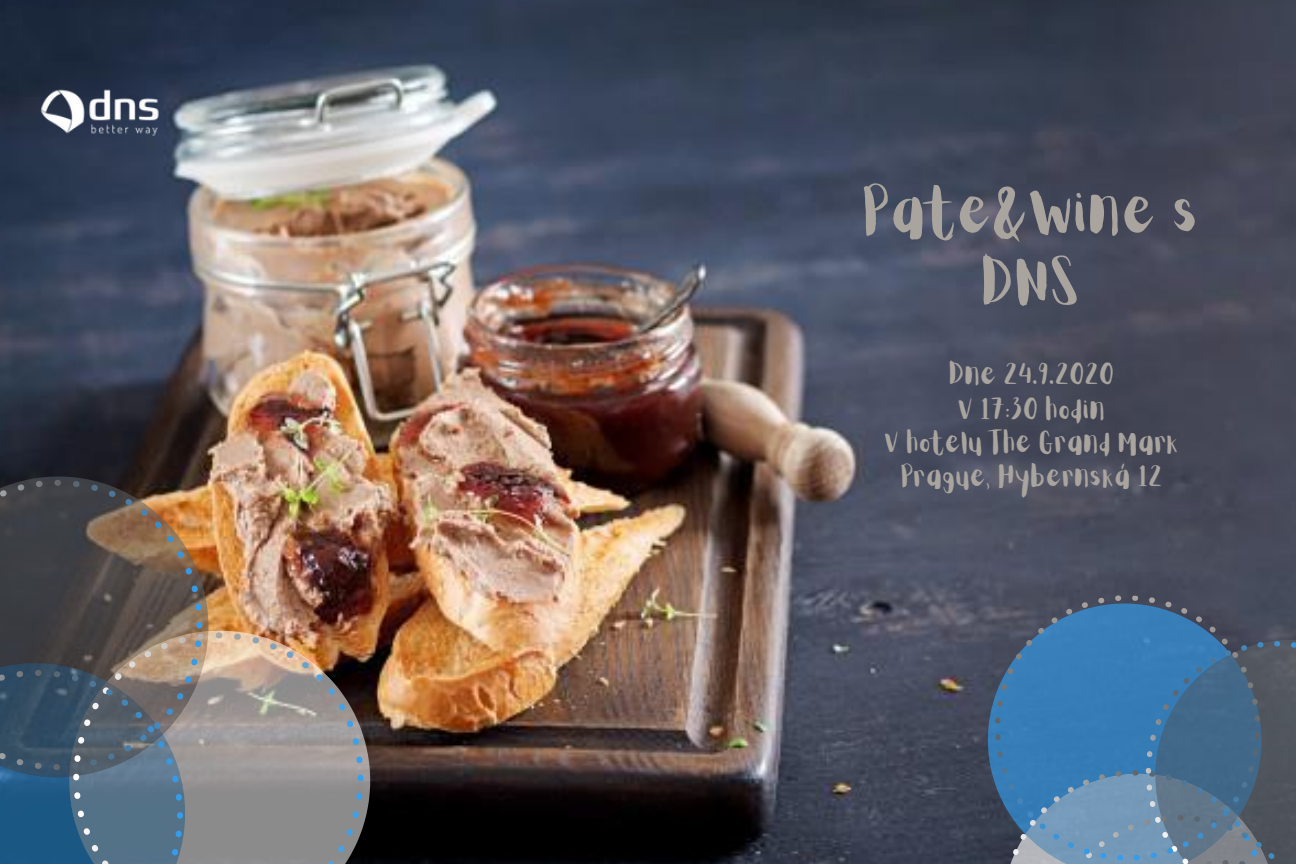
<style>
.page{position:relative;width:1296px;height:864px;background:#fff}
.page>*{position:absolute;margin:0;border:0;box-sizing:border-box;transform-origin:0 0}
.t1{font:52.8px/72px "Aloja Extended";color:#a9a49e;text-align:center}
.t2{font:24.6px/34.2px "Aloja Extended";color:#a9a49e;text-align:center}
.t3{font:24.3px/33.6px "Aloja Extended";color:#a9a49e;text-align:center}
</style>
<div class="page">
<img style="left:0;top:0;width:1296px;height:864px">
<img style="left:38px;top:86px;width:124px;height:52px">
<img style="left:0;top:414px;width:271px;height:155px">
<img style="left:202px;top:569px;width:230px;height:295px">
<svg style="left:932px;top:547px;width:364px;height:317px;background:#4b4e5f"></svg>
<svg style="left:946px;top:718px;width:42px;height:146px;background:#3b4151"></svg>
<svg style="left:0;top:480px;width:202px;height:125px;background:#5d5047"></svg>
<img style="left:244px;top:632px;width:119px;height:232px">
<svg style="left:0;top:605px;width:244px;height:259px;background:#626d77"></svg>
<svg style="left:1267px;top:589px;width:29px;height:275px;background:#4e545e"></svg>
<svg style="left:988px;top:588px;width:279px;height:276px;background:#4a7499"></svg>
<h1 class="t1" style="left:864px;top:180px;width:339px">Pate&amp;Wine s<br>DNS</h1>
<p class="t2" style="left:950px;top:360px;width:167px">Dne 24.9.2020<br>V 17:30 hodin</p>
<p class="t3" style="left:885px;top:428px;width:296px">V hotelu The Grand Mark<br>Prague, Hybernská 12</p>
</div>
